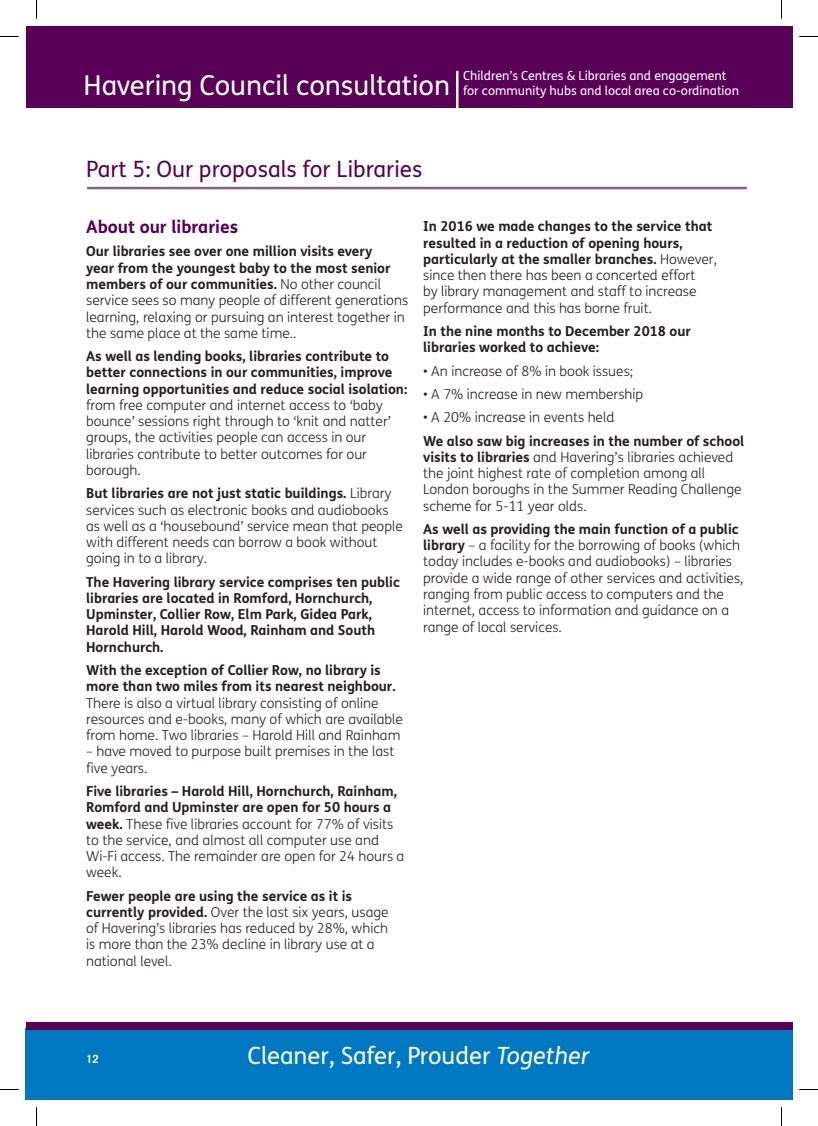
<style>
.page{position:relative;width:818px;height:1126px;background:#fff}
.page>*{position:absolute;margin:0;border:0;box-sizing:border-box;transform-origin:0 0}
.t1{font:27.38px "FS Me";color:#fff}
.t2{font:23.75px "FS Me";color:#fff}
.t3{font:22.5px "FS Me";color:#590156}
.t4{font:700 17.5px "FS Me";color:#590156}
.t5{font:300 13.75px/16.2px "FS Me";color:#231f20}
.t6{font:700 13.75px/16.2px "FS Me";color:#231f20}
.t7{font:12.5px/15px "FS Me";color:#fff}
.t8{font:700 11.25px "Trade Gothic";color:#fff}
.s1{font-weight:700}
.s2{font-style:italic}
</style>
<div class="page">
<div style="left:26px;top:1028px;width:765px;height:71px;background:#0079c2"></div>
<div style="left:26px;top:26px;width:755px;height:81px;background:#590156"></div>
<hr style="left:455px;top:71px;width:3px;height:37px;background:#fff">
<div style="left:26px;top:1022px;width:755px;height:7px;background:#590156"></div>
<div style="left:781px;top:1022px;width:10px;height:7px;background:#590156"></div>
<div style="left:781px;top:26px;width:10px;height:81px;background:#590156"></div>
<hr style="left:87px;top:187px;width:659px;height:2px;background:#885d8b">
<svg style="left:0;top:36px;width:19px;height:1px"></svg>
<svg style="left:799px;top:36px;width:18px;height:1px"></svg>
<svg style="left:0;top:1089px;width:19px;height:1px"></svg>
<svg style="left:799px;top:1089px;width:18px;height:1px"></svg>
<svg style="left:36px;top:0;width:1px;height:19px"></svg>
<svg style="left:36px;top:1107px;width:1px;height:18px"></svg>
<h1 class="t1" style="left:83px;top:67px;width:368px">Havering Council consultation</h1>
<p class="t7" style="left:463px;top:68px;width:277px">Children’s Centres &amp; Libraries and engagement for community hubs and local area co-ordination</p>
<h3 class="t3" style="left:86px;top:153px;width:337px">Part 5: Our proposals for Libraries</h3>
<p class="t4" style="left:86px;top:213px;width:153px">About our libraries</p>
<p class="t5" style="left:86px;top:243px;width:323px"><span class="s1">Our libraries see over one million visits every<br>year from the youngest baby to the most senior members of our communities.</span> No other council service sees so many people of different generations learning, relaxing or pursuing an interest together in the same place at the same time..</p>
<p class="t6" style="left:86px;top:347px;width:322px">As well as lending books, libraries contribute to better connections in our communities, improve learning opportunities and reduce social isolation:</p>
<p class="t5" style="left:86px;top:396px;width:306px">from free computer and internet access to ‘baby bounce’ sessions right through to ‘knit and natter’ groups, the activities people can access in our libraries contribute to better outcomes for our borough.</p>
<p class="t5" style="left:86px;top:485px;width:318px"><span class="s1">But libraries are not just static buildings.</span> Library services such as electronic books and audiobooks as well as a ‘housebound’ service mean that people with different needs can borrow a book without going in to a library.</p>
<p class="t6" style="left:86px;top:573px;width:315px">The Havering library service comprises ten public libraries are located in Romford, Hornchurch, Upminster, Collier Row, Elm Park, Gidea Park, Harold Hill, Harold Wood, Rainham and South Hornchurch.</p>
<p class="t6" style="left:86px;top:661px;width:311px">With the exception of Collier Row, no library is more than two miles from its nearest neighbour.</p>
<p class="t5" style="left:86px;top:694px;width:318px">There is also a virtual library consisting of online resources and e-books, many of which are available from home. Two libraries – Harold Hill and Rainham</p>
<p class="t5" style="left:86px;top:743px;width:309px">– have moved to purpose built premises in the last five years.</p>
<p class="t5" style="left:86px;top:782px;width:319px"><span class="s1">Five libraries – Harold Hill, Hornchurch, Rainham, Romford and Upminster are open for 50 hours a week.</span> These five libraries account for 77% of visits to the service, and almost all computer use and Wi-Fi access. The remainder are open for 24 hours a week.</p>
<p class="t5" style="left:86px;top:887px;width:304px"><span class="s1">Fewer people are using the service as it is currently provided.</span> Over the last six years, usage of Havering’s libraries has reduced by 28%, which is more than the 23% decline in library use at a national level.</p>
<p class="t5" style="left:423px;top:218px;width:295px"><span class="s1">In 2016 we made changes to the service that resulted in a reduction of opening hours, particularly at the smaller branches.</span> However, since then there has been a concerted effort<br>by library management and staff to increase performance and this has borne fruit.</p>
<p class="t6" style="left:423px;top:322px;width:269px">In the nine months to December 2018 our libraries worked to achieve:</p>
<p class="t5" style="left:423px;top:362px;width:211px">• An increase of 8% in book issues;</p>
<p class="t5" style="left:423px;top:385px;width:221px">• A 7% increase in new membership</p>
<p class="t5" style="left:423px;top:409px;width:193px">• A 20% increase in events held</p>
<p class="t5" style="left:423px;top:432px;width:322px"><span class="s1">We also saw big increases in the number of school visits to libraries</span> and Havering’s libraries achieved the joint highest rate of completion among all London boroughs in the Summer Reading Challenge scheme for 5-11 year olds.</p>
<p class="t5" style="left:423px;top:520px;width:322px"><span class="s1">As well as providing the main function of a public library</span> – a facility for the borrowing of books (which today includes e-books and audiobooks) – libraries provide a wide range of other services and activities, ranging from public access to computers and the internet, access to information and guidance on a range of local services.</p>
<p class="t8" style="left:86px;top:1051px;width:14px">12</p>
<h2 class="t2" style="left:247px;top:1038px;width:343px">Cleaner, Safer, Prouder <span class="s2">Together</span></h2>
</div>
